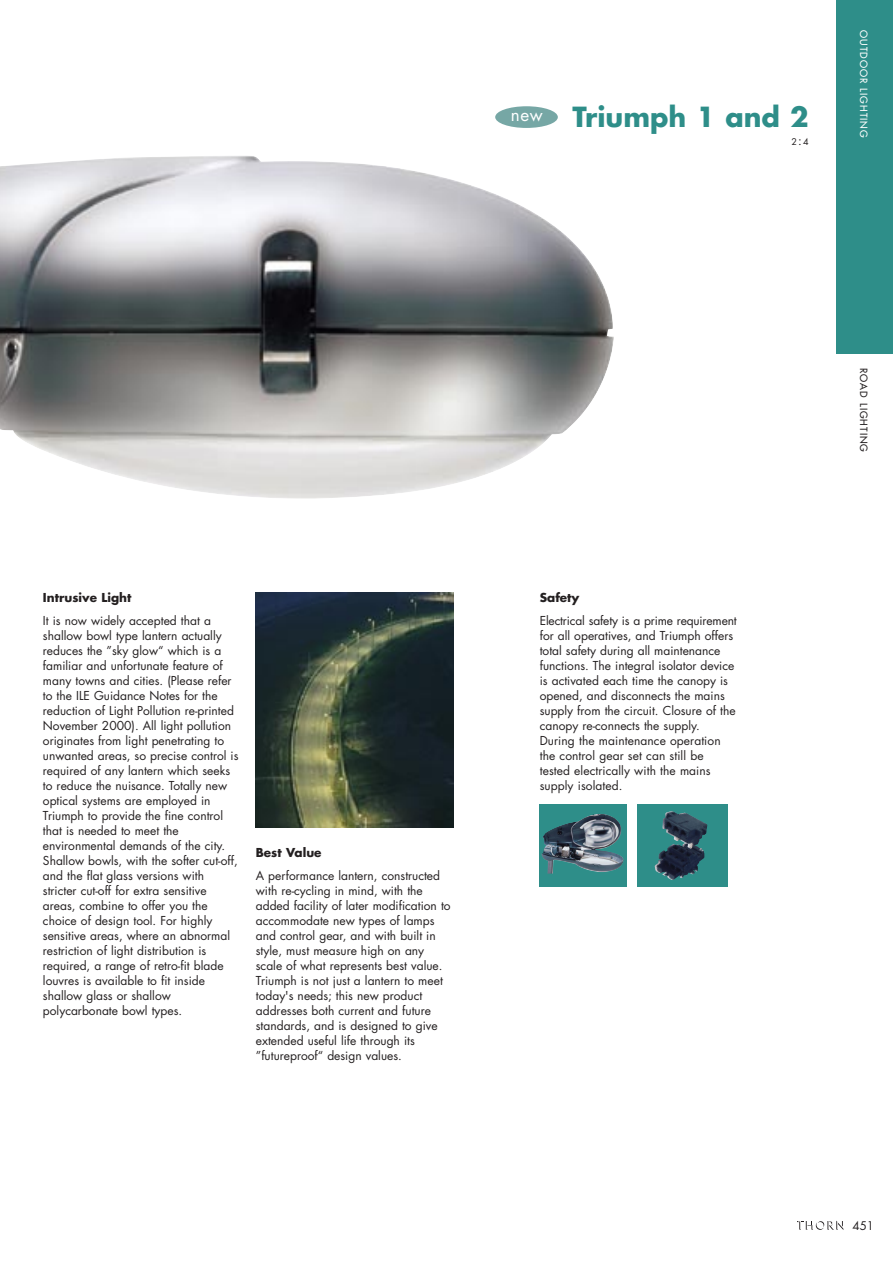
<style>
.page{position:relative;width:893px;height:1262px;background:#fff}
.page>*{position:absolute;margin:0;border:0;box-sizing:border-box;transform-origin:0 0}
.t1{font:700 27px "Futura";color:#2e8e89}
.t2{font:16.95px "Futura";color:#fff}
.t3{font:12px/15px "Futura";color:#231f20}
.t4{font:700 12px "Futura";color:#231f20}
.t5{font:11.7px "Futura";color:#231f20}
.t6{font:9.75px "Futura";letter-spacing:.105em;color:#fff}
.t7{font:9.75px "Futura";letter-spacing:.105em;color:#231f20}
.t8{font:9px "Futura";color:#231f20}
.s1{font-size:12px}
</style>
<div class="page">
<img style="left:0;top:156px;width:614px;height:343px">
<div style="left:836px;top:0;width:56px;height:354px;background:#2e8e89"></div>
<svg style="left:797px;top:1220px;width:46px;height:10px"></svg>
<div style="left:637px;top:804px;width:91px;height:83px;background:#2e8e89"></div>
<div style="left:539px;top:804px;width:88px;height:83px;background:#2e8e89"></div>
<img style="left:541px;top:814px;width:82px;height:59px">
<img style="left:655px;top:868px;width:43px;height:12px">
<img style="left:654px;top:811px;width:53px;height:57px">
<div style="left:495px;top:106px;width:63px;height:22px;background:#76a7a5;border-radius:50%"></div>
<img style="left:256px;top:592px;width:198px;height:235px">
<h2 class="t2" style="left:511px;top:107px;width:33px">new</h2>
<h1 class="t1" style="left:572px;top:105px;width:238px">Triumph 1 and 2</h1>
<p class="t8" style="left:791px;top:137px;width:19px">2<span class="s1">:</span>4</p>
<p class="t6" style="left:868px;top:30px;width:109px;rotate:90deg">OUTDOOR LIGHTING</p>
<p class="t4" style="left:43px;top:592px;width:90px">Intrusive Light</p>
<p class="t3" style="left:43px;top:614px;width:197px">It is now widely accepted that a shallow bowl type lantern actually reduces the ”sky glow“ which is a familiar and unfortunate feature of many towns and cities. (Please refer to the ILE Guidance Notes for the reduction of Light Pollution re-printed November 2000). All light pollution originates from light penetrating to unwanted areas, so precise control is required of any lantern which seeks to reduce the nuisance. Totally new optical systems are employed in Triumph to provide the fine control that is needed to meet the environmental demands of the city.<br>Shallow bowls, with the softer cut-off, and the flat glass versions with stricter cut-off for extra sensitive areas, combine to offer you the choice of design tool. For highly sensitive areas, where an abnormal restriction of light distribution is required, a range of retro-fit blade louvres is available to fit inside shallow glass or shallow polycarbonate bowl types.</p>
<p class="t4" style="left:256px;top:847px;width:67px">Best Value</p>
<p class="t3" style="left:256px;top:869px;width:196px">A performance lantern, constructed with re-cycling in mind, with the added facility of later modification to accommodate new types of lamps and control gear, and with built in style, must measure high on any scale of what represents best value.<br>Triumph is not just a lantern to meet today's needs; this new product addresses both current and future standards, and is designed to give extended useful life through its ”futureproof“ design values.</p>
<p class="t4" style="left:539px;top:592px;width:41px">Safety</p>
<p class="t3" style="left:539px;top:614px;width:198px">Electrical safety is a prime requirement for all operatives, and Triumph offers total safety during all maintenance functions. The integral isolator device is activated each time the canopy is opened, and disconnects the mains supply from the circuit. Closure of the canopy re-connects the supply.<br>During the maintenance operation the control gear set can still be tested electrically with the mains supply isolated.</p>
<p class="t7" style="left:868px;top:368px;width:86px;rotate:90deg">ROAD LIGHTING</p>
<p class="t5" style="left:852px;top:1220px;width:23px">451</p>
</div>
